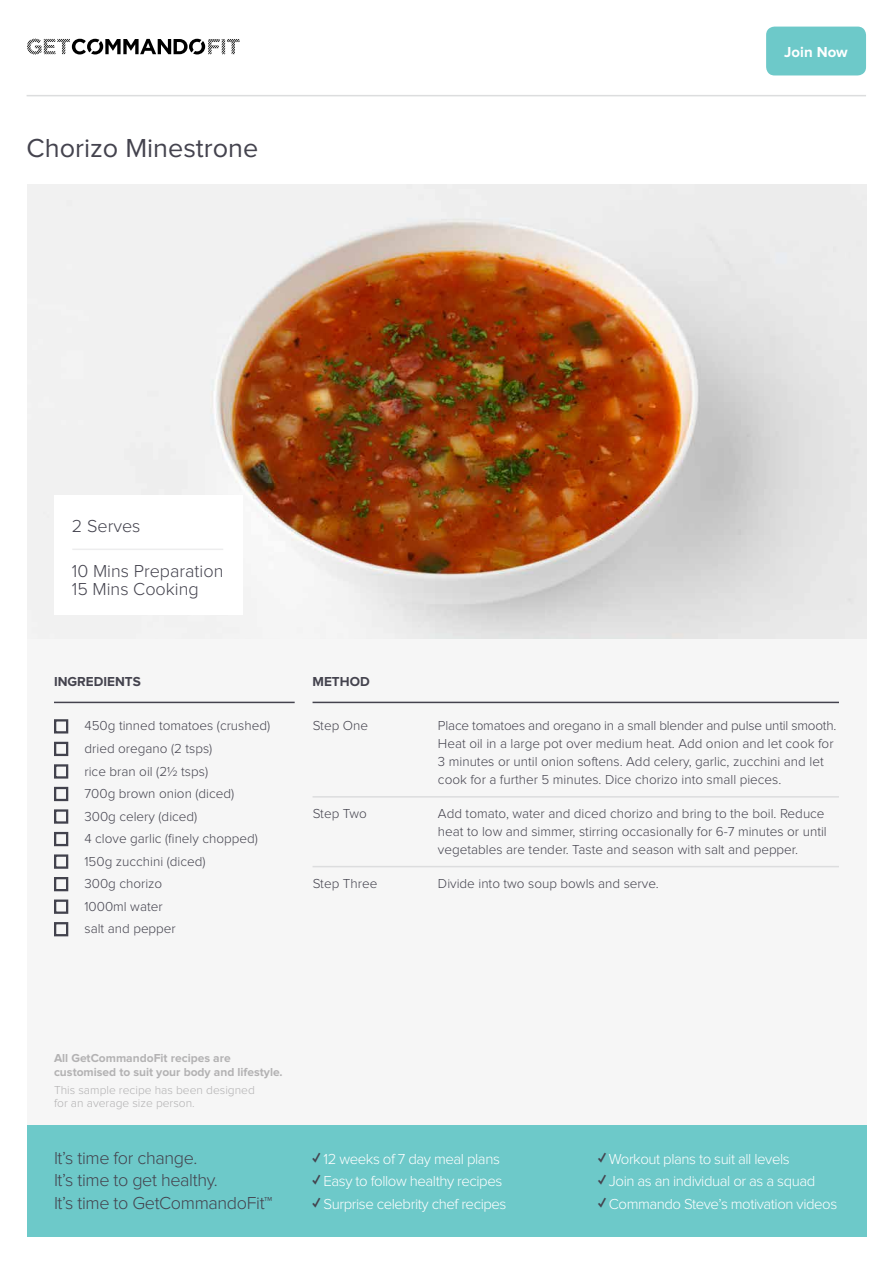
<style>
.page{position:relative;width:893px;height:1263px;background:#fff}
.page>*{position:absolute;margin:0;border:0;box-sizing:border-box;transform-origin:0 0}
.t1{font:27px "Proxima Nova";color:#44434e}
.t2{font:300 18px/22.5px "Proxima Nova";letter-spacing:-.02em;color:#44434e}
.t3{font:300 18px/18px "Proxima Nova";color:#44434e}
.t4{font:300 15px "Proxima Nova";letter-spacing:-.03em;color:#fff}
.t5{font:700 15px "Proxima Nova";color:#fff}
.t6{font:300 13.5px/22.5px "Proxima Nova";color:#44434e}
.t7{font:700 13.5px "Proxima Nova";color:#44434e}
.t8{font:700 12px/13.5px "Proxima Nova";color:#b3b2b3}
.t9{font:300 12px/13.5px "Proxima Nova";color:#b3b2b3}
.s1{font-weight:900;color:#44434e}
</style>
<div class="page">
<div style="left:27px;top:1125px;width:839px;height:111px;background:#6dc9c9"></div>
<div style="left:27px;top:639px;width:839px;height:486px;background:#f6f6f6"></div>
<img style="left:27px;top:185px;width:839px;height:454px">
<div style="left:54px;top:495px;width:188px;height:119px;background:#fff"></div>
<hr style="left:72px;top:549px;width:151px;height:1px;background:#ededee">
<hr style="left:313px;top:702px;width:526px;height:1px;background:#44434e">
<hr style="left:313px;top:866px;width:526px;height:1px;background:#dcddde">
<hr style="left:54px;top:702px;width:241px;height:1px;background:#44434e">
<svg style="left:27px;top:39px;width:213px;height:16px"></svg>
<hr style="left:313px;top:796px;width:526px;height:2px;background:#dcddde">
<hr style="left:27px;top:95px;width:839px;height:1px;background:#dcddde">
<div style="left:54px;top:719px;width:14px;height:14px;border:2px solid #42424d"></div>
<div style="left:54px;top:809px;width:14px;height:15px;border:2px solid #42424d"></div>
<div style="left:54px;top:764px;width:14px;height:15px;border:2px solid #42424d"></div>
<div style="left:54px;top:854px;width:14px;height:15px;border:2px solid #42424d"></div>
<div style="left:54px;top:742px;width:14px;height:14px;border:2px solid #42424d"></div>
<div style="left:54px;top:832px;width:14px;height:14px;border:2px solid #42424d"></div>
<div style="left:54px;top:787px;width:14px;height:14px;border:2px solid #42424d"></div>
<div style="left:54px;top:877px;width:14px;height:14px;border:2px solid #42424d"></div>
<div style="left:54px;top:899px;width:14px;height:15px;border:2px solid #42424d"></div>
<div style="left:54px;top:922px;width:14px;height:14px;border:2px solid #42424d"></div>
<div style="left:766px;top:27px;width:100px;height:48px;background:#6dc9c9;border-radius:9px"></div>
<h1 class="t1" style="left:27px;top:133px;width:233px">Chorizo Minestrone</h1>
<p class="t5" style="left:784px;top:45px;width:65px">Join Now</p>
<h2 class="t2" style="left:72px;top:516px;width:70px">2 Serves</h2>
<h2 class="t3" style="left:72px;top:563px;width:153px">10 Mins Preparation<br>15 Mins Cooking</h2>
<p class="t7" style="left:54px;top:675px;width:88px">INGREDIENTS</p>
<p class="t6" style="left:84px;top:715px;width:187px">450g tinned tomatoes (crushed) dried oregano (2 tsps)<br>rice bran oil (2½ tsps)<br>700g brown onion (diced)<br>300g celery (diced)<br>4 clove garlic (finely chopped)<br>150g zucchini (diced)<br>300g chorizo<br>1000ml water<br>salt and pepper</p>
<p class="t7" style="left:313px;top:675px;width:59px">METHOD</p>
<p class="t6" style="left:313px;top:715px;width:57px">Step One</p>
<p class="t6" style="left:313px;top:803px;width:56px">Step Two</p>
<p class="t6" style="left:313px;top:873px;width:66px">Step Three</p>
<p class="t6" style="left:438px;top:717px;width:400px;line-height:18px">Place tomatoes and oregano in a small blender and pulse until smooth.<br>Heat oil in a large pot over medium heat. Add onion and let cook for 3 minutes or until onion softens. Add celery, garlic, zucchini and let cook for a further 5 minutes. Dice chorizo into small pieces.</p>
<p class="t6" style="left:438px;top:805px;width:390px;line-height:18px">Add tomato, water and diced chorizo and bring to the boil. Reduce heat to low and simmer, stirring occasionally for 6-7 minutes or until vegetables are tender. Taste and season with salt and pepper.</p>
<p class="t6" style="left:438px;top:873px;width:222px">Divide into two soup bowls and serve.</p>
<p class="t8" style="left:54px;top:1052px;width:230px">All GetCommandoFit recipes are customised to suit your body and lifestyle.</p>
<p class="t9" style="left:54px;top:1083px;width:202px">This sample recipe has been designed for an average size person.</p>
<h2 class="t2" style="left:54px;top:1147px;width:220px">It’s time for change.<br>It’s time to get healthy.<br>It’s time to GetCommandoFit™</h2>
<p class="t4" style="left:313px;top:1152px;width:189px"><span class="s1">✓</span> 12 weeks of 7 day meal plans</p>
<p class="t4" style="left:313px;top:1174px;width:191px"><span class="s1">✓</span> Easy to follow healthy recipes</p>
<p class="t4" style="left:313px;top:1197px;width:195px"><span class="s1">✓</span> Surprise celebrity chef recipes</p>
<p class="t4" style="left:598px;top:1152px;width:193px"><span class="s1">✓</span> Workout plans to suit all levels</p>
<p class="t4" style="left:598px;top:1174px;width:218px"><span class="s1">✓</span> Join as an individual or as a squad</p>
<p class="t4" style="left:598px;top:1197px;width:240px"><span class="s1">✓</span> Commando Steve’s motivation videos</p>
</div>
